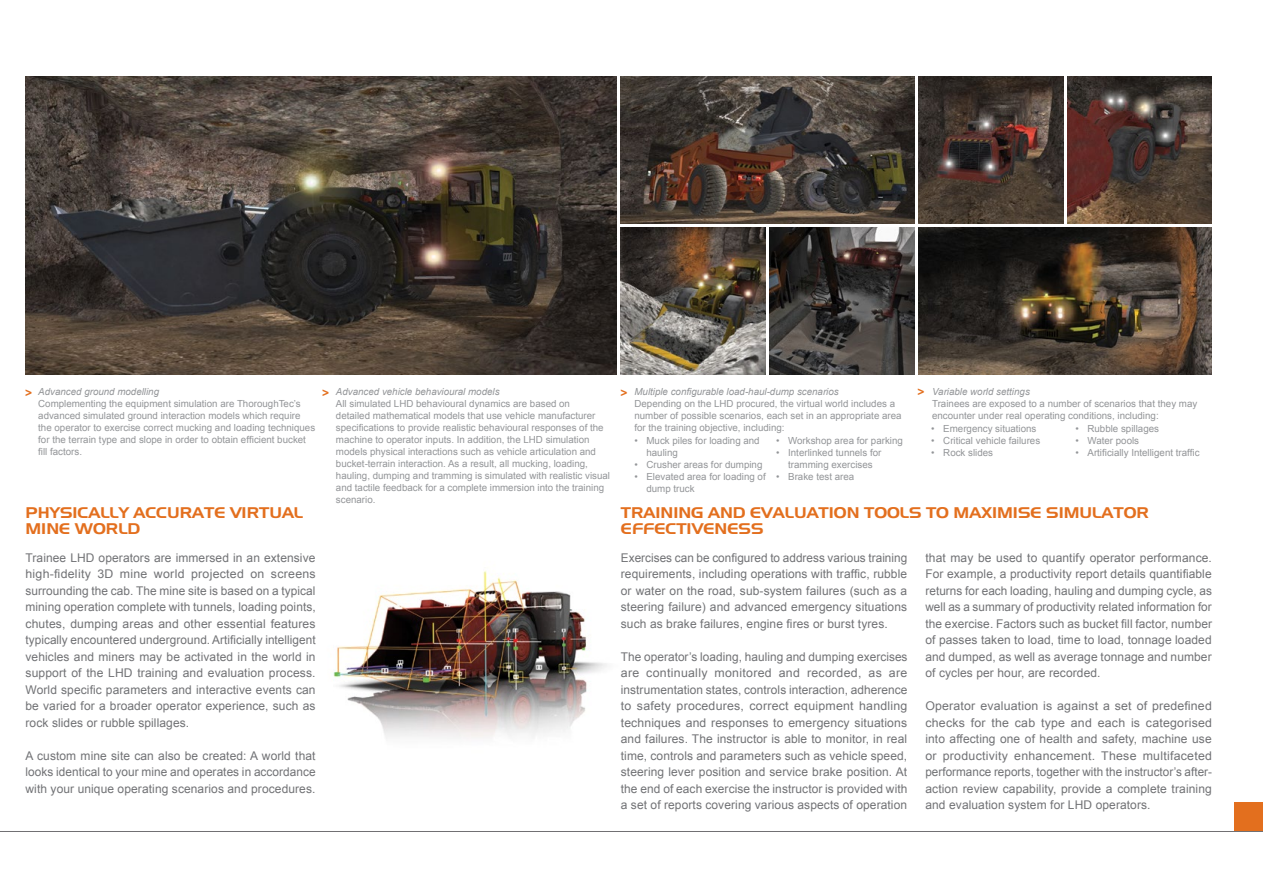
<style>
.page{position:relative;width:1263px;height:893px;background:#fff}
.page>*{position:absolute;margin:0;border:0;box-sizing:border-box;transform-origin:0 0}
.t1{font:15px/16.5px "Aero Regular SWFTE";color:#e36f1e;scale:1.1 1}
.t2{font:12px/16.5px "Arial";letter-spacing:.01em;color:#717275;text-align:justify}
.t3{font:700 12px "Arial";color:#e36f1e}
.t4{font:9.75px/12px "Arial";color:#939598}
.t5{font:italic 9.75px "Arial";color:#939598}
.s1{font-weight:700;font-size:12px;color:#e36f1e}
.s2{font-style:italic}
</style>
<div class="page">
<img style="left:333px;top:570px;width:274px;height:169px">
<svg style="left:72px;top:374px;width:240px;height:1px"></svg>
<img style="left:621px;top:77px;width:293px;height:146px">
<img style="left:918px;top:227px;width:294px;height:147px">
<img style="left:770px;top:227px;width:144px;height:147px">
<img style="left:621px;top:228px;width:144px;height:146px">
<img style="left:26px;top:77px;width:591px;height:297px">
<img style="left:1067px;top:77px;width:145px;height:146px">
<img style="left:918px;top:77px;width:145px;height:146px">
<div style="left:1234px;top:802px;width:29px;height:30px;background:#e36f1e"></div>
<hr style="left:0;top:831px;width:1263px;height:1px;background:#717073">
<p class="t5" style="left:634px;top:385px;width:206px">Multiple configurable load-haul-dump scenarios</p>
<p class="t4" style="left:634px;top:398px;width:269px">Depending on the LHD procured, the virtual world includes a number of possible scenarios, each set in an appropriate area for the training objective, including:</p>
<p class="t5" style="left:336px;top:385px;width:165px">Advanced vehicle behavioural models</p>
<p class="t4" style="left:336px;top:398px;width:276px">All simulated LHD behavioural dynamics are based on<br>detailed mathematical models that use vehicle manufacturer specifications to provide realistic behavioural responses of the machine to operator inputs. In addition, the LHD simulation models physical interactions such as vehicle articulation and bucket-terrain interaction. As a result, all mucking, loading, hauling, dumping and tramming is simulated with realistic visual and tactile feedback for a complete immersion into the training scenario.</p>
<p class="t5" style="left:38px;top:385px;width:122px">Advanced ground modelling</p>
<p class="t4" style="left:38px;top:398px;width:278px">Complementing the equipment simulation are ThoroughTec’s advanced simulated ground interaction models which require the operator to exercise correct mucking and loading techniques for the terrain type and slope in order to obtain efficient bucket fill factors.</p>
<p class="t3" style="left:25px;top:385px;width:9px">&gt;</p>
<p class="t3" style="left:322px;top:385px;width:9px">&gt;</p>
<p class="t3" style="left:621px;top:385px;width:9px">&gt;</p>
<p class="t4" style="left:932px;top:386px;width:267px;text-indent:-15px"><span class="s1">&gt;</span> <span class="s2">Variable world settings<br></span>Trainees are exposed to a number of scenarios that they may encounter under real operating conditions, including:</p>
<p class="t4" style="left:931px;top:423px;width:107px">• Emergency situations</p>
<p class="t4" style="left:931px;top:435px;width:110px">• Critical vehicle failures</p>
<p class="t4" style="left:931px;top:447px;width:63px">• Rock slides</p>
<p class="t4" style="left:1075px;top:423px;width:85px">• Rubble spillages</p>
<p class="t4" style="left:1075px;top:435px;width:65px">• Water pools</p>
<p class="t4" style="left:1075px;top:447px;width:126px">• Artificially Intelligent traffic</p>
<p class="t4" style="left:646px;top:434px;width:115px;text-indent:-12px">• Muck piles for loading and hauling</p>
<p class="t4" style="left:634px;top:458px;width:129px">• Crusher areas for dumping</p>
<p class="t4" style="left:646px;top:470px;width:121px;text-indent:-12px">• Elevated area for loading of dump truck</p>
<p class="t4" style="left:776px;top:434px;width:128px">• Workshop area for parking</p>
<p class="t4" style="left:776px;top:446px;width:107px;text-align:center">• Interlinked tunnels for tramming exercises</p>
<p class="t4" style="left:776px;top:470px;width:80px">• Brake test area</p>
<p class="t1" style="left:26px;top:504px;width:254px">PHYSICALLY ACCURATE VIRTUAL<br>MINE WORLD</p>
<p class="t2" style="left:26px;top:549px;width:292px">Trainee LHD operators are immersed in an extensive high-fidelity 3D mine world projected on screens surrounding the cab. The mine site is based on a typical mining operation complete with tunnels, loading points, chutes, dumping areas and other essential features typically encountered underground. Artificially intelligent vehicles and miners may be activated in the world in support of the LHD training and evaluation process.<br>World specific parameters and interactive events can be varied for a broader operator experience, such as rock slides or rubble spillages.</p>
<p class="t2" style="left:26px;top:747px;width:292px">A custom mine site can also be created: A world that looks identical to your mine and operates in accordance with your unique operating scenarios and procedures.</p>
<p class="t1" style="left:621px;top:504px;width:481px">TRAINING AND EVALUATION TOOLS TO MAXIMISE SIMULATOR<br>EFFECTIVENESS</p>
<p class="t2" style="left:621px;top:549px;width:288px">Exercises can be configured to address various training requirements, including operations with traffic, rubble or water on the road, sub-system failures (such as a steering failure) and advanced emergency situations such as brake failures, engine fires or burst tyres.</p>
<p class="t2" style="left:621px;top:648px;width:288px">The operator’s loading, hauling and dumping exercises are continually monitored and recorded, as are instrumentation states, controls interaction, adherence to safety procedures, correct equipment handling techniques and responses to emergency situations and failures. The instructor is able to monitor, in real time, controls and parameters such as vehicle speed, steering lever position and service brake position. At the end of each exercise the instructor is provided with a set of reports covering various aspects of operation</p>
<p class="t2" style="left:925px;top:549px;width:288px">that may be used to quantify operator performance.<br>For example, a productivity report details quantifiable returns for each loading, hauling and dumping cycle, as well as a summary of productivity related information for the exercise. Factors such as bucket fill factor, number of passes taken to load, time to load, tonnage loaded and dumped, as well as average tonnage and number of cycles per hour, are recorded.</p>
<p class="t2" style="left:925px;top:698px;width:288px">Operator evaluation is against a set of predefined checks for the cab type and each is categorised into affecting one of health and safety, machine use or productivity enhancement. These multifaceted performance reports, together with the instructor’s after&shy;action review capability, provide a complete training and evaluation system for LHD operators.</p>
</div>
